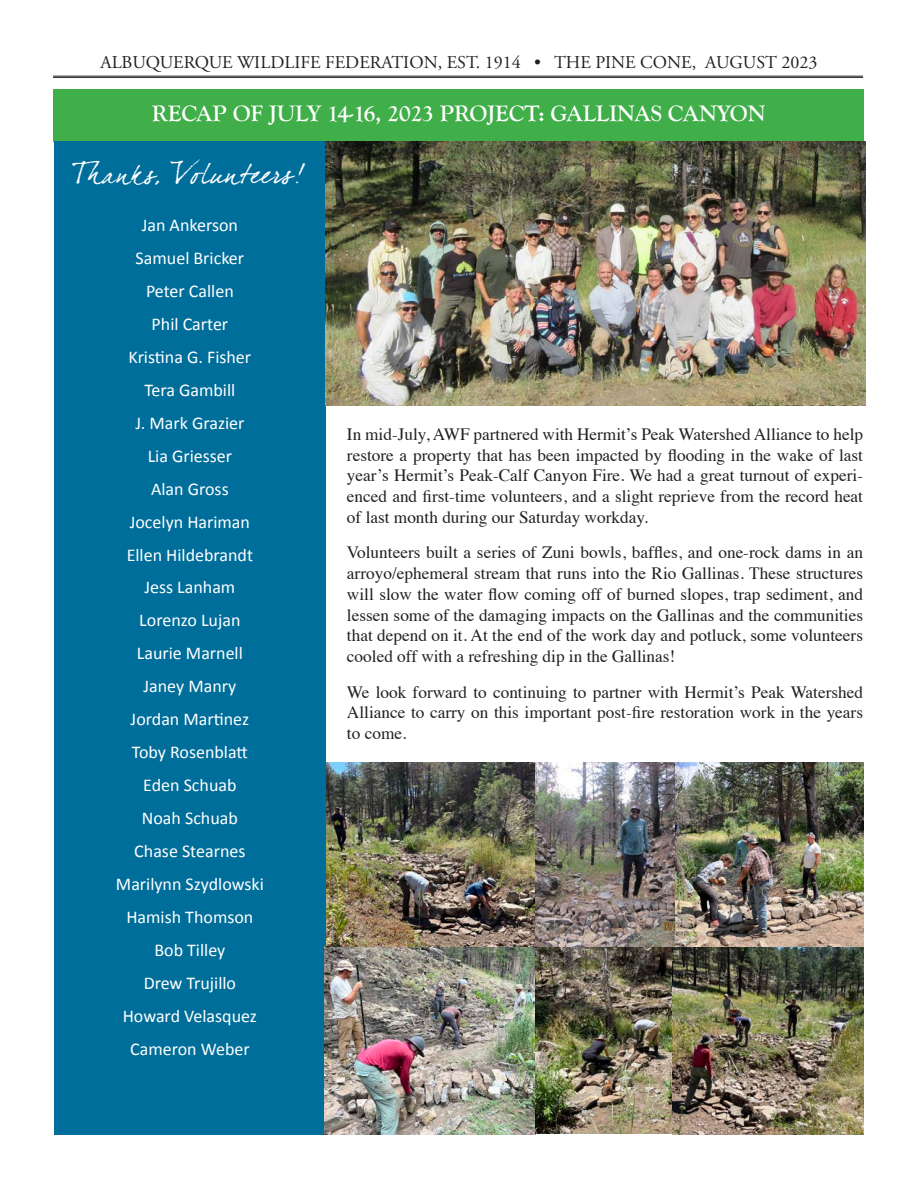
<style>
.page{position:relative;width:918px;height:1188px;background:#fff}
.page>*{position:absolute;margin:0;border:0;box-sizing:border-box;transform-origin:0 0}
.t1{font:27px "Dear Joefour";letter-spacing:.025em;color:#fff}
.t2{font:700 23.25px "Goudy Old Style T";color:#fff}
.t3{font:18px "Calibri";color:#fff}
.t4{font:18px "Adobe Garamond Pro";color:#231f20}
.t5{font:17.25px/20.7px "Times";color:#231f20;text-align:justify}
</style>
<div class="page">
<div style="left:54px;top:90px;width:810px;height:52px;background:#40ae49"></div>
<div style="left:54px;top:142px;width:272px;height:993px;background:#006e9b"></div>
<img style="left:326px;top:142px;width:539px;height:264px">
<img style="left:325px;top:762px;width:349px;height:373px">
<hr style="left:53px;top:76px;width:810px;height:1px;background:#231f20">
<hr style="left:53px;top:77px;width:810px;height:1px;background:#231f20">
<img style="left:672px;top:763px;width:191px;height:371px">
<p class="t4" style="left:100px;top:51px;width:719px">ALBUQUERQUE WILDLIFE FEDERATION, EST. 1914 • THE PINE CONE, AUGUST 2023</p>
<p class="t2" style="left:152px;top:100px;width:615px">RECAP OF JULY 14-16, 2023 PROJECT: GALLINAS CANYON</p>
<p class="t1" style="left:73px;top:157px;width:235px">Thanks, Volunteers!</p>
<p class="t3" style="left:142px;top:213px;width:98px">Jan Ankerson</p>
<p class="t3" style="left:136px;top:246px;width:110px">Samuel Bricker</p>
<p class="t3" style="left:146px;top:279px;width:89px">Peter Callen</p>
<p class="t3" style="left:152px;top:312px;width:78px">Phil Carter</p>
<p class="t3" style="left:129px;top:345px;width:124px">Kristina G. Fisher</p>
<p class="t3" style="left:144px;top:378px;width:92px">Tera Gambill</p>
<p class="t3" style="left:135px;top:411px;width:111px">J. Mark Grazier</p>
<p class="t3" style="left:148px;top:444px;width:86px">Lia Griesser</p>
<p class="t3" style="left:151px;top:477px;width:79px">Alan Gross</p>
<p class="t3" style="left:130px;top:510px;width:122px">Jocelyn Hariman</p>
<p class="t3" style="left:127px;top:543px;width:128px">Ellen Hildebrandt</p>
<p class="t3" style="left:144px;top:576px;width:92px">Jess Lanham</p>
<p class="t3" style="left:139px;top:609px;width:103px">Lorenzo Lujan</p>
<p class="t3" style="left:137px;top:642px;width:108px">Laurie Marnell</p>
<p class="t3" style="left:143px;top:675px;width:94px">Janey Manry</p>
<p class="t3" style="left:131px;top:708px;width:120px">Jordan Martinez</p>
<p class="t3" style="left:132px;top:741px;width:118px">Toby Rosenblatt</p>
<p class="t3" style="left:143px;top:774px;width:95px">Eden Schuab</p>
<p class="t3" style="left:142px;top:807px;width:98px">Noah Schuab</p>
<p class="t3" style="left:134px;top:840px;width:113px">Chase Stearnes</p>
<p class="t3" style="left:116px;top:873px;width:149px">Marilynn Szydlowski</p>
<p class="t3" style="left:126px;top:906px;width:128px">Hamish Thomson</p>
<p class="t3" style="left:154px;top:939px;width:72px">Bob Tilley</p>
<p class="t3" style="left:144px;top:972px;width:94px">Drew Trujillo</p>
<p class="t3" style="left:123px;top:1005px;width:136px">Howard Velasquez</p>
<p class="t3" style="left:130px;top:1038px;width:121px">Cameron Weber</p>
<p class="t5" style="left:347px;top:422px;width:518px">In mid-July, AWF partnered with Hermit’s Peak Watershed Alliance to help restore a property that has been impacted by flooding in the wake of last year’s Hermit’s Peak-Calf Canyon Fire. We had a great turnout of experi&shy;enced and first-time volunteers, and a slight reprieve from the record heat of last month during our Saturday workday.</p>
<p class="t5" style="left:347px;top:541px;width:518px">Volunteers built a series of Zuni bowls, baffles, and one-rock dams in an arroyo/ephemeral stream that runs into the Rio Gallinas. These structures will slow the water flow coming off of burned slopes, trap sediment, and lessen some of the damaging impacts on the Gallinas and the communities that depend on it. At the end of the work day and potluck, some volunteers cooled off with a refreshing dip in the Gallinas!</p>
<p class="t5" style="left:347px;top:680px;width:518px">We look forward to continuing to partner with Hermit’s Peak Watershed Alliance to carry on this important post-fire restoration work in the years to come.</p>
</div>
